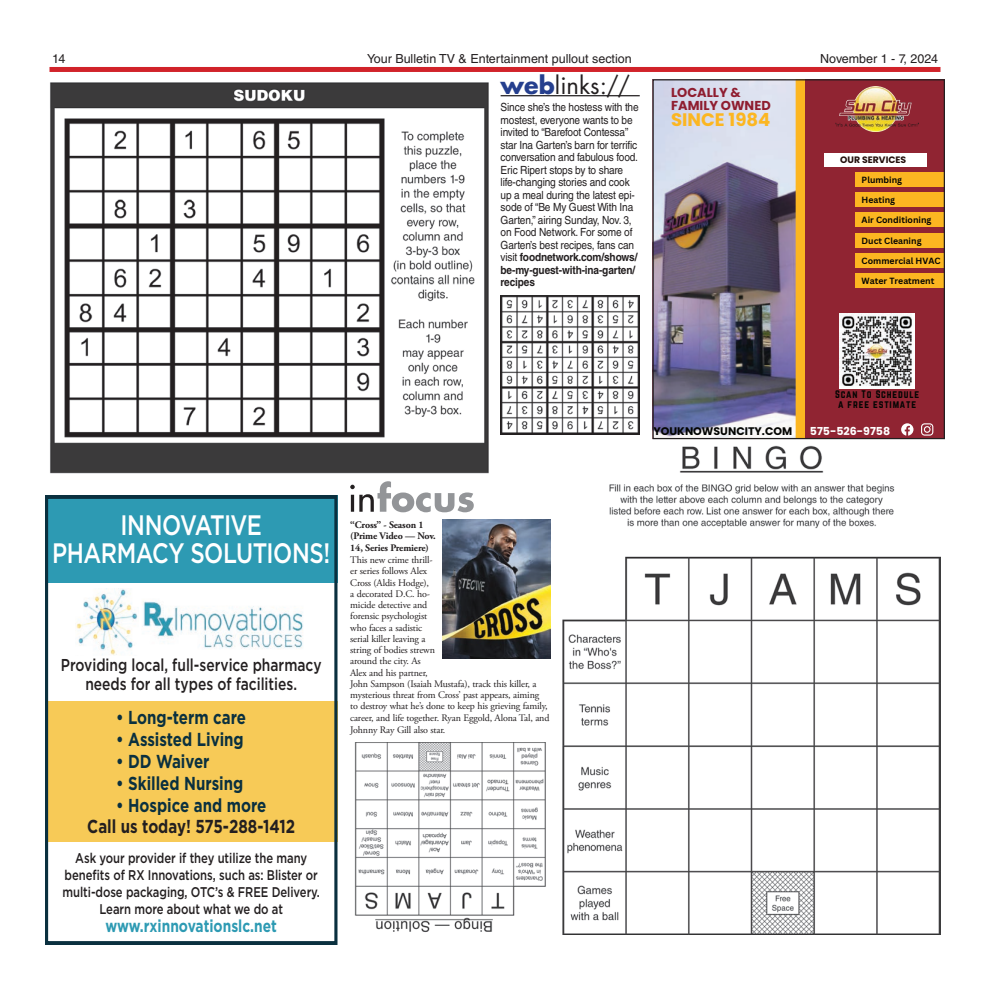
<style>
.page{position:relative;width:990px;height:990px;background:#fff}
.page>*{position:absolute;margin:0;border:0;box-sizing:border-box;transform-origin:0 0}
.t1{font:500 28.12px/28.1px "Gotham";letter-spacing:-.025em;color:#fff;text-align:center;scale:.8 1}
.t2{font:23.75px "Futura Std";color:#231f20}
.t3{font:700 18.75px "Gotham";color:#0a303f;scale:.8 1}
.t4{font:700 18.75px "Gotham";color:#231f20;scale:.8 1}
.t5{font:700 18.12px "Poppins";color:#fcb621}
.t6{font:500 17.25px/18.8px "Gotham";color:#231f20;text-align:center;scale:.8 1}
.t7{font:700 17.25px "Gotham";color:#2d9ab3;scale:.8 1}
.t8{font:500 14px/17.1px "Gotham";letter-spacing:-.005em;color:#231f20;text-align:center;scale:.8 1}
.t9{font:700 12.88px/13.1px "Poppins";color:#8f1d30}
.t10{font:12.5px "Helvetica LT Std";color:#231f20}
.t11{font:11.25px/12.5px "Helvetica LT Std";letter-spacing:-.015em;color:#231f20;scale:.9 1}
.t12{font:700 11px "Poppins";color:#040503}
.t13{font:700 11px "Poppins";color:#fff}
.t14{font:10px/11.2px "Adobe Garamond Pro";letter-spacing:-.015em;color:#231f20}
.t15{font:700 10px/11.2px "Adobe Garamond Pro";letter-spacing:-.015em;color:#231f20}
.t16{font:9.62px/9.6px "Norwester";letter-spacing:.085em;color:#040503;text-align:center}
.t17{font:700 9.25px "Poppins";color:#220f0c}
.t18{font:700 8.75px "Canva Sans";color:#040503}
.s1{font-weight:700}
.s2{font-weight:700;color:#253f8e}
</style>
<div class="page">
<div style="left:49px;top:67px;width:891px;height:5px;background:#d1232a"></div>
<img style="left:50px;top:82px;width:439px;height:392px">
<img style="left:501px;top:295px;width:139px;height:139px">
<img style="left:562px;top:445px;width:379px;height:490px">
<img style="left:354px;top:742px;width:192px;height:190px">
<svg style="left:350px;top:481px;width:124px;height:31px"></svg>
<img style="left:442px;top:520px;width:109px;height:139px">
<hr style="left:501px;top:95px;width:139px;height:1px;background:#231f20">
<div style="left:45px;top:495px;width:292px;height:88px;background:#2d9ab3"></div>
<div style="left:45px;top:702px;width:292px;height:140px;background:#f7ca57"></div>
<div style="left:45px;top:495px;width:293px;height:450px;border:3px solid #0a303f"></div>
<img style="left:76px;top:588px;width:62px;height:67px">
<img style="left:143px;top:601px;width:160px;height:48px">
<div style="left:652px;top:79px;width:293px;height:360px;background:#902432"></div>
<div style="left:786px;top:79px;width:19px;height:360px;background:#fcb621"></div>
<img style="left:654px;top:81px;width:142px;height:356px">
<div style="left:824px;top:153px;width:102px;height:14px;background:#fff"></div>
<div style="left:855px;top:172px;width:90px;height:15px;background:#fcb621"></div>
<div style="left:855px;top:192px;width:90px;height:15px;background:#fcb621"></div>
<div style="left:855px;top:212px;width:90px;height:15px;background:#fcb621"></div>
<div style="left:855px;top:233px;width:90px;height:15px;background:#fcb621"></div>
<div style="left:855px;top:253px;width:90px;height:15px;background:#fcb621"></div>
<div style="left:855px;top:273px;width:90px;height:15px;background:#fcb621"></div>
<img style="left:840px;top:314px;width:75px;height:75px">
<svg style="left:901px;top:423px;width:12px;height:13px"></svg>
<svg style="left:921px;top:423px;width:12px;height:13px"></svg>
<img style="left:835px;top:86px;width:84px;height:45px">
<div style="left:652px;top:79px;width:293px;height:360px;border:1px solid #231f20"></div>
<p class="t10" style="left:52px;top:52px;width:15px">14</p>
<p class="t10" style="left:367px;top:52px;width:266px">Your Bulletin TV &amp; Entertainment pullout section</p>
<p class="t10" style="left:820px;top:52px;width:120px">November 1 - 7, 2024</p>
<p class="t11" style="left:501px;top:101px;width:155px">Since she’s the hostess with the mostest, everyone wants to be invited to “Barefoot Contessa” star Ina Garten’s barn for terrific conversation and fabulous food.<br>Eric Ripert stops by to share life-changing stories and cook up a meal during the latest epi&shy;sode of “Be My Guest With Ina<br>Garten,” airing Sunday, Nov. 3, on Food Network. For some of<br>Garten’s best recipes, fans can visit <span class="s1">foodnetwork.com/shows/ be-my-guest-with-ina-garten/ recipes</span></p>
<h2 class="t2" style="left:501px;top:70px;width:131px"><span class="s2">web</span>links://</h2>
<p class="t9" style="left:671px;top:86px;width:101px">LOCALLY &amp;<br>FAMILY OWNED</p>
<h3 class="t5" style="left:671px;top:109px;width:101px">SINCE 1984</h3>
<p class="t17" style="left:840px;top:154px;width:67px">OUR SERVICES</p>
<p class="t18" style="left:862px;top:174px;width:42px">Plumbing</p>
<p class="t18" style="left:862px;top:194px;width:35px">Heating</p>
<p class="t18" style="left:862px;top:215px;width:71px">Air Conditioning</p>
<p class="t18" style="left:862px;top:235px;width:61px">Duct Cleaning</p>
<p class="t18" style="left:862px;top:255px;width:80px">Commercial HVAC</p>
<p class="t18" style="left:862px;top:276px;width:74px">Water Treatment</p>
<p class="t16" style="left:835px;top:390px;width:86px">Scan To Schedule a free estimate</p>
<h1 class="t1" style="left:52px;top:511px;width:349px">INNOVATIVE<br>PHARMACY SOLUTIONS!</h1>
<h3 class="t6" style="left:61px;top:655px;width:327px">Providing local, full-service pharmacy needs for all types of facilities.</h3>
<h3 class="t3" style="left:116px;top:705px;width:164px">• Long-term care</h3>
<h3 class="t3" style="left:116px;top:727px;width:161px">• Assisted Living</h3>
<h3 class="t3" style="left:116px;top:749px;width:118px">• DD Waiver</h3>
<h3 class="t3" style="left:116px;top:771px;width:161px">• Skilled Nursing</h3>
<h3 class="t3" style="left:116px;top:793px;width:189px">• Hospice and more</h3>
<h3 class="t4" style="left:87px;top:814px;width:261px">Call us today! 575-288-1412</h3>
<h3 class="t8" style="left:62px;top:849px;width:323px">Ask your provider if they utilize the many benefits of RX Innovations, such as: Blister or multi-dose packaging, OTC’s &amp; FREE Delivery.<br>Learn more about what we do at</h3>
<h3 class="t7" style="left:105px;top:914px;width:216px">www.rxinnovationslc.net</h3>
<p class="t15" style="left:350px;top:520px;width:87px">“Cross” - Season 1 (Prime Video — Nov.<br>14, Series Premiere)</p>
<p class="t14" style="left:350px;top:555px;width:201px">This new crime thrill-<br>er series follows Alex<br>Cross (Aldis Hodge),<br>a decorated D.C. ho-<br>micide detective and<br>forensic psychologist<br>who faces a sadistic<br>serial killer leaving a<br>string of bodies strewn<br>around the city. As<br>Alex and his partner,<br>John Sampson (Isaiah Mustafa), track this killer, a mysterious threat from Cross’ past appears, aiming to destroy what he’s done to keep his grieving family, career, and life together. Ryan Eggold, Alona Tal, and</p>
<p class="t14" style="left:350px;top:725px;width:97px">Johnny Ray Gill also star.</p>
<p class="t12" style="left:654px;top:424px;width:140px">YOUKNOWSUNCITY.COM</p>
<p class="t13" style="left:810px;top:424px;width:82px">575-526-9758</p>
</div>
